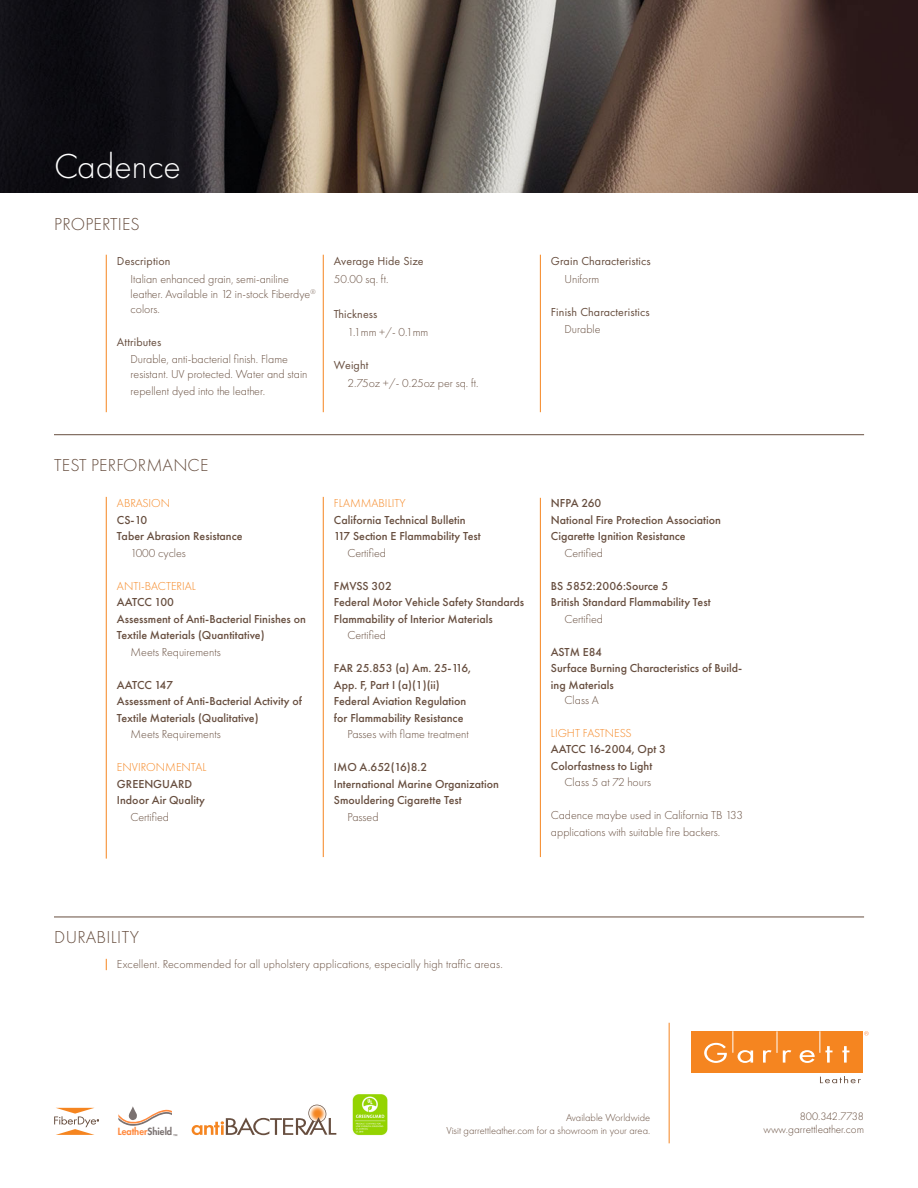
<style>
.page{position:relative;width:918px;height:1188px;background:#fff}
.page>*{position:absolute;margin:0;border:0;box-sizing:border-box;transform-origin:0 0}
.t1{font:300 36px "Futura PT";color:#fff}
.t2{font:300 18px "Futura PT";letter-spacing:.01em;color:#674e3f}
.t3{font:500 12px/16.5px "Futura PT";color:#674e3f}
.body_indent{font:300 12px/15px "Futura PT";color:#674e3f}
.head_-_no_indent{font:12px "Futura PT";letter-spacing:.01em;color:#674e3f}
.Test_Category{font:300 12px "Futura PT";color:#f58520}
.head_-_no_indent-2{font:300 12px "Futura PT";color:#674e3f}
.t4{font:300 11.25px/13.5px "Futura PT";color:#674e3f;text-align:right}
.t5{font:300 10.5px/12.6px "Futura PT";color:#674e3f;text-align:right}
.t6{font:800 9.6px "Futura Std";color:#ff893d}
.s1{color:#7a7170}
</style>
<div class="page">
<img style="left:0;top:0;width:918px;height:192px">
<div style="left:692px;top:1031px;width:171px;height:42px;background:#f58520"></div>
<svg style="left:704px;top:1043px;width:23px;height:20px"></svg>
<svg style="left:842px;top:1046px;width:7px;height:17px"></svg>
<svg style="left:733px;top:1031px;width:20px;height:32px"></svg>
<svg style="left:763px;top:1031px;width:28px;height:32px"></svg>
<svg style="left:800px;top:1031px;width:33px;height:32px"></svg>
<svg style="left:820px;top:1076px;width:41px;height:7px"></svg>
<svg style="left:864px;top:1031px;width:5px;height:4px"></svg>
<hr style="left:669px;top:1023px;width:1px;height:120px;background:#f58520">
<hr style="left:106px;top:255px;width:1px;height:157px;background:#f58520">
<hr style="left:323px;top:255px;width:1px;height:157px;background:#f58520">
<hr style="left:540px;top:255px;width:1px;height:157px;background:#f58520">
<hr style="left:106px;top:497px;width:1px;height:362px;background:#f58520">
<hr style="left:323px;top:497px;width:1px;height:360px;background:#f58520">
<hr style="left:540px;top:498px;width:1px;height:359px;background:#f58520">
<hr style="left:54px;top:434px;width:810px;height:1px;background:#674e3f">
<hr style="left:54px;top:917px;width:810px;height:1px;background:#674e3f">
<svg style="left:54px;top:1108px;width:45px;height:27px"></svg>
<svg style="left:192px;top:1105px;width:144px;height:30px"></svg>
<img style="left:352px;top:1094px;width:36px;height:42px">
<svg style="left:118px;top:1106px;width:54px;height:20px"></svg>
<h1 class="t1" style="left:54px;top:146px;width:129px">Cadence</h1>
<p class="t2" style="left:54px;top:214px;width:87px">PROPERTIES</p>
<p class="head_-_no_indent" style="left:117px;top:254px;width:55px">Description</p>
<p class="body_indent" style="left:130px;top:271px;width:187px">Italian enhanced grain, semi-aniline leather. Available in 12 in-stock Fiberdye<sup>® </sup>colors.</p>
<p class="head_-_no_indent" style="left:117px;top:335px;width:46px">Attributes</p>
<p class="body_indent" style="left:130px;top:352px;width:179px">Durable, anti-bacterial finish. Flame resistant. UV protected. Water and stain</p>
<p class="body_indent" style="left:130px;top:383px;width:136px">repellent dyed into the leather.</p>
<p class="head_-_no_indent" style="left:334px;top:254px;width:91px">Average Hide Size</p>
<p class="head_-_no_indent-2" style="left:334px;top:272px;width:56px">50.00 sq. ft.</p>
<p class="head_-_no_indent" style="left:334px;top:307px;width:45px">Thickness</p>
<p class="body_indent" style="left:347px;top:325px;width:82px">1.1mm +/- 0.1mm</p>
<p class="head_-_no_indent" style="left:334px;top:358px;width:36px">Weight</p>
<p class="body_indent" style="left:347px;top:375px;width:133px">2.75oz +/- 0.25oz per sq. ft.</p>
<p class="t2" style="left:54px;top:455px;width:156px">TEST PERFORMANCE</p>
<p class="Test_Category" style="left:117px;top:496px;width:55px">ABRASION</p>
<p class="t3" style="left:117px;top:511px;width:127px">CS-10<br>Taber Abrasion Resistance</p>
<p class="body_indent" style="left:130px;top:545px;width:57px">1000 cycles</p>
<p class="Test_Category" style="left:117px;top:579px;width:81px">ANTI-BACTERIAL</p>
<p class="t3" style="left:117px;top:594px;width:190px">AATCC 100<br>Assessment of Anti-Bacterial Finishes on<br>Textile Materials (Quantitative)</p>
<p class="body_indent" style="left:130px;top:644px;width:92px">Meets Requirements</p>
<p class="t3" style="left:117px;top:676px;width:187px">AATCC 147<br>Assessment of Anti-Bacterial Activity of<br>Textile Materials (Qualitative)</p>
<p class="body_indent" style="left:130px;top:727px;width:92px">Meets Requirements</p>
<p class="Test_Category" style="left:117px;top:760px;width:91px">ENVIRONMENTAL</p>
<p class="t3" style="left:117px;top:775px;width:90px">GREENGUARD<br>Indoor Air Quality</p>
<p class="body_indent" style="left:130px;top:809px;width:40px">Certified</p>
<p class="Test_Category" style="left:334px;top:496px;width:73px">FLAMMABILITY</p>
<p class="t3" style="left:334px;top:511px;width:148px">California Technical Bulletin<br>117 Section E Flammability Test</p>
<p class="body_indent" style="left:347px;top:545px;width:40px">Certified</p>
<p class="t3" style="left:334px;top:577px;width:192px">FMVSS 302<br>Federal Motor Vehicle Safety Standards<br>Flammability of Interior Materials</p>
<p class="body_indent" style="left:347px;top:628px;width:40px">Certified</p>
<p class="t3" style="left:334px;top:660px;width:139px">FAR 25.853 (a) Am. 25-116,<br>App. F, Part I (a)(1)(ii)<br>Federal Aviation Regulation for Flammability Resistance</p>
<p class="body_indent" style="left:347px;top:727px;width:123px">Passes with flame treatment</p>
<p class="t3" style="left:334px;top:759px;width:166px">IMO A.652(16)8.2<br>International Marine Organization<br>Smouldering Cigarette Test</p>
<p class="body_indent" style="left:347px;top:809px;width:33px">Passed</p>
<p class="head_-_no_indent" style="left:551px;top:254px;width:101px">Grain Characteristics</p>
<p class="body_indent" style="left:564px;top:271px;width:36px">Uniform</p>
<p class="head_-_no_indent" style="left:551px;top:305px;width:100px">Finish Characteristics</p>
<p class="body_indent" style="left:564px;top:322px;width:38px">Durable</p>
<p class="t3" style="left:551px;top:495px;width:171px">NFPA 260<br>National Fire Protection Association<br>Cigarette Ignition Resistance</p>
<p class="body_indent" style="left:564px;top:545px;width:40px">Certified</p>
<p class="t3" style="left:551px;top:577px;width:119px">BS 5852:2006:Source 5</p>
<p class="t3" style="left:551px;top:594px;width:161px">British Standard Flammability Test</p>
<p class="body_indent" style="left:564px;top:611px;width:40px">Certified</p>
<p class="t3" style="left:551px;top:643px;width:52px">ASTM E84</p>
<p class="t3" style="left:551px;top:660px;width:193px">Surface Burning Characteristics of Build&shy;ing Materials</p>
<p class="body_indent" style="left:564px;top:692px;width:36px">Class A</p>
<p class="Test_Category" style="left:551px;top:726px;width:82px">LIGHT FASTNESS</p>
<p class="t3" style="left:551px;top:741px;width:116px">AATCC 16-2004, Opt 3</p>
<p class="t3" style="left:551px;top:757px;width:103px">Colorfastness to Light</p>
<p class="body_indent" style="left:564px;top:775px;width:88px">Class 5 at 72 hours</p>
<p class="body_indent" style="left:551px;top:807px;width:193px;line-height:16.5px">Cadence maybe used in California TB 133 applications with suitable fire backers.</p>
<p class="t2" style="left:54px;top:927px;width:86px">DURABILITY</p>
<p class="body_indent" style="left:117px;top:957px;width:387px">Excellent. Recommended for all upholstery applications, especially high traffic areas.</p>
<p class="t6" style="left:118px;top:1126px;width:61px">Leather<span class="s1">Shield</span><sub>™</sub></p>
<p class="t5" style="left:446px;top:1111px;width:205px">Available Worldwide<br>Visit garrettleather.com for a showroom in your area.</p>
<p class="t4" style="left:764px;top:1109px;width:102px">800.342.7738 www.garrettleather.com</p>
</div>
